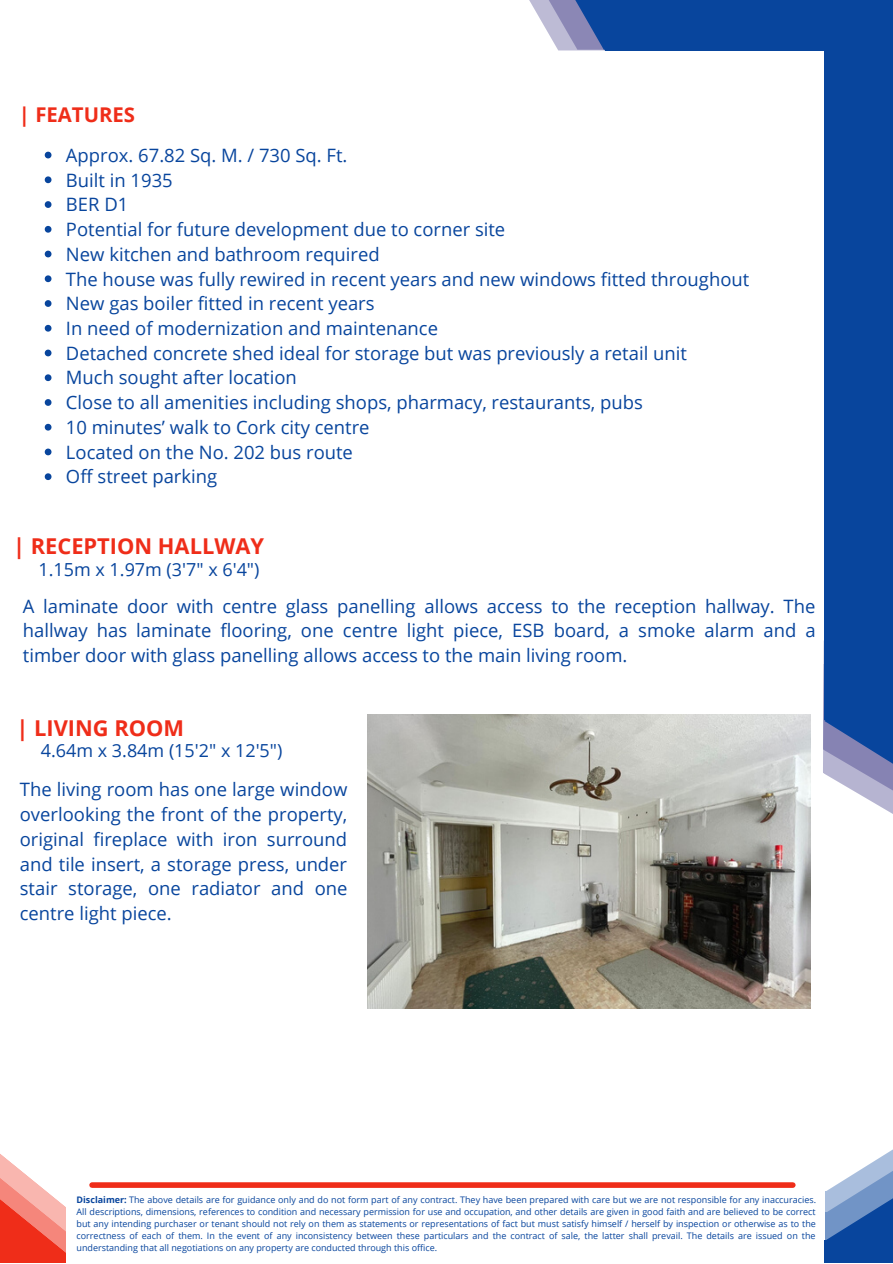
<style>
.page{position:relative;width:893px;height:1264px;background:#fff}
.page>*{position:absolute;margin:0;border:0;box-sizing:border-box;transform-origin:0 0}
.t1{font:700 21.9px "Open Sans";color:#ef2d19}
.t2{font:700 20.25px "Open Sans";color:#ef2d19}
.t3{font:18.45px/24.8px "Open Sans";color:#08459d;text-align:justify}
.t4{font:18px "Open Sans";color:#08459d}
.t5{font:9px/12px "Open Sans";color:#08459d;text-align:justify}
.s1{font-weight:700}
</style>
<div class="page">
<svg style="left:532px;top:0;width:26px;height:50px"></svg>
<div style="left:605px;top:0;width:287px;height:51px;background:#08459d"></div>
<div style="left:824px;top:1px;width:68px;height:719px;background:#08459d"></div>
<svg style="left:558px;top:0;width:47px;height:50px;background:#6778b1"></svg>
<svg style="left:823px;top:641px;width:69px;height:173px"></svg>
<div style="left:92px;top:1182px;width:700px;height:5px;background:#ef2d19"></div>
<svg style="left:825px;top:1150px;width:67px;height:112px"></svg>
<svg style="left:0;top:1154px;width:66px;height:108px"></svg>
<img style="left:367px;top:714px;width:443px;height:294px">
<svg style="left:45px;top:152px;width:6px;height:6px"></svg>
<svg style="left:45px;top:176px;width:6px;height:7px"></svg>
<svg style="left:45px;top:201px;width:6px;height:7px"></svg>
<svg style="left:45px;top:226px;width:6px;height:7px"></svg>
<svg style="left:45px;top:251px;width:6px;height:6px"></svg>
<svg style="left:45px;top:275px;width:6px;height:7px"></svg>
<svg style="left:45px;top:300px;width:6px;height:7px"></svg>
<svg style="left:45px;top:325px;width:6px;height:6px"></svg>
<svg style="left:45px;top:349px;width:6px;height:7px"></svg>
<svg style="left:45px;top:374px;width:6px;height:7px"></svg>
<svg style="left:45px;top:399px;width:6px;height:7px"></svg>
<svg style="left:45px;top:424px;width:6px;height:6px"></svg>
<svg style="left:45px;top:448px;width:6px;height:7px"></svg>
<svg style="left:45px;top:473px;width:6px;height:7px"></svg>
<p class="t2" style="left:19px;top:101px;width:118px">| FEATURES</p>
<p class="t3" style="left:66px;top:142px;width:684px;text-align:left">Approx. 67.82 Sq. M. / 730 Sq. Ft.<br>Built in 1935<br>BER D1<br>Potential for future development due to corner site<br>New kitchen and bathroom required<br>The house was fully rewired in recent years and new windows fitted throughout New gas boiler fitted in recent years<br>In need of modernization and maintenance<br>Detached concrete shed ideal for storage but was previously a retail unit<br>Much sought after location<br>Close to all amenities including shops, pharmacy, restaurants, pubs<br>10 minutes’ walk to Cork city centre<br>Located on the No. 202 bus route<br>Off street parking</p>
<p class="t1" style="left:13px;top:530px;width:252px">| RECEPTION HALLWAY</p>
<p class="t3" style="left:23px;top:593px;width:794px">A laminate door with centre glass panelling allows access to the reception hallway. The hallway has laminate flooring, one centre light piece, ESB board, a smoke alarm and a timber door with glass panelling allows access to the main living room.</p>
<p class="t4" style="left:38px;top:556px;width:222px">1.15m x 1.97m (3'7" x 6'4")</p>
<p class="t1" style="left:17px;top:712px;width:169px">| LIVING ROOM</p>
<p class="t4" style="left:41px;top:738px;width:243px">4.64m x 3.84m (15'2" x 12'5")</p>
<p class="t3" style="left:20px;top:776px;width:329px">The living room has one large window overlooking the front of the property, original fireplace with iron surround and tile insert, a storage press, under stair storage, one radiator and one centre light piece.</p>
<p class="t5" style="left:77px;top:1193px;width:741px"><span class="s1">Disclaimer:</span> The above details are for guidance only and do not form part of any contract. They have been prepared with care but we are not responsible for any inaccuracies.<br>All descriptions, dimensions, references to condition and necessary permission for use and occupation, and other details are given in good faith and are believed to be correct but any intending purchaser or tenant should not rely on them as statements or representations of fact but must satisfy himself / herself by inspection or otherwise as to the correctness of each of them. In the event of any inconsistency between these particulars and the contract of sale, the latter shall prevail. The details are issued on the understanding that all negotiations on any property are conducted through this office.</p>
</div>
